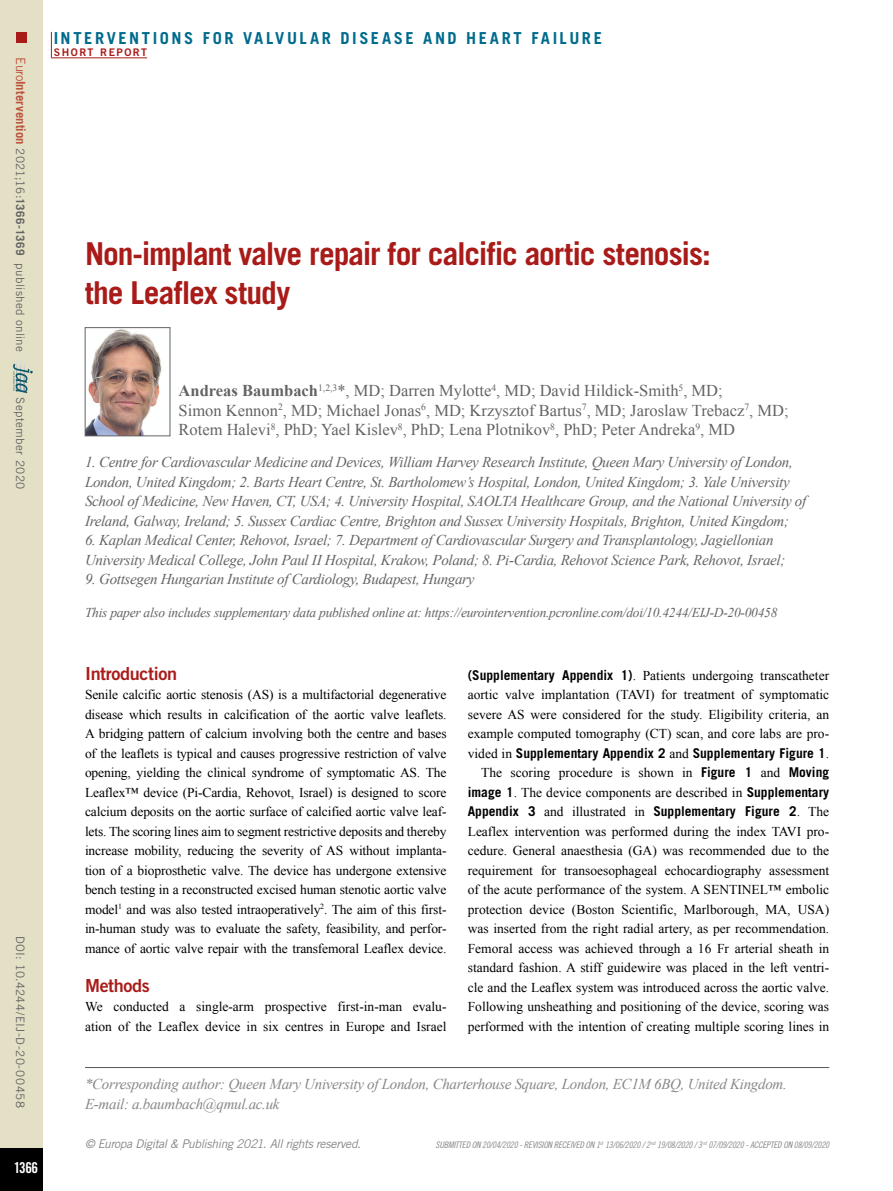
<style>
.page{position:relative;width:893px;height:1191px;background:#fff}
.page>*{position:absolute;margin:0;border:0;box-sizing:border-box;transform-origin:0 0}
.t1{font:700 31.5px/39px "Trade Gothic LT Std";letter-spacing:-.035em;color:#a91b18}
.t2{font:18px "Trade Gothic LT Std Bd 2";letter-spacing:-.02em;color:#a91b18}
.t3{font:16.5px/19.5px "Times New Roman";color:#646363}
.t4{font:700 16.5px "Trade Gothic LT Std";letter-spacing:.155em;color:#006b8d}
.t5{font:italic 15px/19.5px "Times New Roman";letter-spacing:-.02em;color:#646363}
.t6{font:italic 15px/19.5px "Times New Roman";letter-spacing:-.02em;color:#878787}
.t7{font:15px "Trade Gothic LT Std Bd Cn 20";color:#fff}
.t8{font:13.5px/19.5px "Times New Roman";color:#000;text-align:justify}
.t9{font:italic 13.5px "Times New Roman";letter-spacing:-.02em;color:#646363}
.t10{font:700 13.5px "Trade Gothic LT Std";color:#000}
.t11{font:italic 12px "Trade Gothic LT Std";letter-spacing:-.03em;color:#878787}
.t12{font:11.7px "Trade Gothic LT Std";letter-spacing:.03em;color:#646363}
.t13{font:10.5px "Trade Gothic LT Std Bd 2";letter-spacing:.14em;color:#a91b18}
.t14{font:9px "Trade Gothic LT Std Cn 18 Obl";letter-spacing:-.02em;color:#878787}
.s1{font-size:12.75px;color:#bc533d}
.s2{font-weight:700;font-size:12.75px;color:#bc533d}
.s3{font-weight:700}
.s4{font-family:"Trade Gothic LT Std";font-weight:700}
.s5{font-family:"Times New Roman";font-weight:400}
</style>
<div class="page">
<div style="left:0;top:0;width:43px;height:1191px;background:#e4e0c5"></div>
<div style="left:0;top:1148px;width:43px;height:43px;background:#000"></div>
<div style="left:16px;top:32px;width:10px;height:10px;background:#a91b18"></div>
<svg style="left:13px;top:364px;width:20px;height:29px"></svg>
<svg style="left:51px;top:32px;width:1px;height:25px"></svg>
<hr style="left:51px;top:57px;width:96px;height:1px;background:#a91b18">
<hr style="left:85px;top:1067px;width:744px;height:1px;background:#575756">
<img style="left:87px;top:329px;width:75px;height:105px">
<div style="left:85px;top:327px;width:85px;height:109px;border:1px solid #646363"></div>
<p class="t12" style="left:27px;top:57px;width:296px;rotate:90deg"><span class="s1">Euro</span><span class="s2">Intervention</span> 2021;16:<span class="s3">1366-1369</span> published online</p>
<p class="t12" style="left:27px;top:397px;width:93px;rotate:90deg">September 2020</p>
<p class="t4" style="left:54px;top:28px;width:550px">INTERVENTIONS FOR VALVULAR DISEASE AND HEART FAILURE</p>
<p class="t13" style="left:54px;top:45px;width:95px">SHORT REPORT</p>
<h1 class="t1" style="left:85px;top:234px;width:627px">Non-implant valve repair for calcific aortic stenosis: the Leaflex study</h1>
<p class="t3" style="left:179px;top:380px;width:611px"><span class="s3">Andreas Baumbach</span><sup>1,2,3</sup>*, MD; Darren Mylotte<sup>4</sup>, MD; David Hildick-Smith<sup>5</sup>, MD;<br>Simon Kennon<sup>2</sup>, MD; Michael Jonas<sup>6</sup>, MD; Krzysztof Bartus<sup>7</sup>, MD; Jaroslaw Trebacz<sup>7</sup>, MD;<br>Rotem Halevi<sup>8</sup>, PhD; Yael Kislev<sup>8</sup>, PhD; Lena Plotnikov<sup>8</sup>, PhD; Peter Andreka<sup>9</sup>, MD</p>
<p class="t5" style="left:85px;top:452px;width:723px">1. Centre for Cardiovascular Medicine and Devices, William Harvey Research Institute, Queen Mary University of London, London, United Kingdom; 2. Barts Heart Centre, St. Bartholomew’s Hospital, London, United Kingdom; 3. Yale University School of Medicine, New Haven, CT, USA; 4. University Hospital, SAOLTA Healthcare Group, and the National University of Ireland, Galway, Ireland; 5. Sussex Cardiac Centre, Brighton and Sussex University Hospitals, Brighton, United Kingdom;</p>
<p class="t5" style="left:85px;top:530px;width:702px">6. Kaplan Medical Center, Rehovot, Israel; 7. Department of Cardiovascular Surgery and Transplantology, Jagiellonian<br>University Medical College, John Paul II Hospital, Krakow, Poland; 8. Pi-Cardia, Rehovot Science Park, Rehovot, Israel;</p>
<p class="t5" style="left:85px;top:569px;width:391px">9. Gottsegen Hungarian Institute of Cardiology, Budapest, Hungary</p>
<p class="t9" style="left:85px;top:603px;width:694px">This paper also includes supplementary data published online at: https://eurointervention.pcronline.com/doi/10.4244/EIJ-D-20-00458</p>
<p class="t12" style="left:27px;top:935px;width:174px;rotate:90deg">DOI: 10.4244/EIJ-D-20-00458</p>
<p class="t7" style="left:14px;top:1158px;width:26px">1366</p>
<h2 class="t2" style="left:85px;top:662px;width:94px">Introduction</h2>
<p class="t8" style="left:85px;top:684px;width:363px">Senile calcific aortic stenosis (AS) is a multifactorial degenerative disease which results in calcification of the aortic valve leaflets.<br>A bridging pattern of calcium involving both the centre and bases of the leaflets is typical and causes progressive restriction of valve opening, yielding the clinical syndrome of symptomatic AS. The Leaflex™ device (Pi-Cardia, Rehovot, Israel) is designed to score calcium deposits on the aortic surface of calcified aortic valve leaf&shy;lets. The scoring lines aim to segment restrictive deposits and thereby increase mobility, reducing the severity of AS without implanta&shy;tion of a bioprosthetic valve. The device has undergone extensive bench testing in a reconstructed excised human stenotic aortic valve model<sup>1</sup> and was also tested intraoperatively<sup>2</sup>. The aim of this first&shy;in-human study was to evaluate the safety, feasibility, and perfor&shy;mance of aortic valve repair with the transfemoral Leaflex device.</p>
<h2 class="t2" style="left:85px;top:974px;width:66px">Methods</h2>
<p class="t8" style="left:85px;top:996px;width:363px">We conducted a single-arm prospective first-in-man evalu&shy;ation of the Leaflex device in six centres in Europe and Israel</p>
<p class="t8" style="left:468px;top:665px;width:363px"><span class="s4">(Supplementary Appendix 1)</span>. Patients undergoing transcatheter aortic valve implantation (TAVI) for treatment of symptomatic severe AS were considered for the study. Eligibility criteria, an example computed tomography (CT) scan, and core labs are pro-</p>
<p class="t10" style="left:468px;top:744px;width:363px"><span class="s5">vided in</span> Supplementary Appendix 2 <span class="s5">and</span> Supplementary Figure 1<span class="s5">.</span></p>
<p class="t8" style="left:468px;top:762px;width:363px;text-align:right">The scoring procedure is shown in <span class="s4">Figure 1</span> and <span class="s4">Moving image 1</span>. The device components are described in <span class="s4">Supplementary</span></p>
<p class="t10" style="left:468px;top:803px;width:363px">Appendix 3 <span class="s5">and illustrated in</span> Supplementary Figure 2<span class="s5">. The</span></p>
<p class="t8" style="left:468px;top:821px;width:363px">Leaflex intervention was performed during the index TAVI pro&shy;cedure. General anaesthesia (GA) was recommended due to the requirement for transoesophageal echocardiography assessment of the acute performance of the system. A SENTINEL™ embolic protection device (Boston Scientific, Marlborough, MA, USA) was inserted from the right radial artery, as per recommendation.<br>Femoral access was achieved through a 16 Fr arterial sheath in standard fashion. A stiff guidewire was placed in the left ventri&shy;cle and the Leaflex system was introduced across the aortic valve.<br>Following unsheathing and positioning of the device, scoring was performed with the intention of creating multiple scoring lines in</p>
<p class="t6" style="left:85px;top:1074px;width:703px">*Corresponding author: Queen Mary University of London, Charterhouse Square, London, EC1M 6BQ, United Kingdom.<br>E-mail: a.baumbach@qmul.ac.uk</p>
<p class="t11" style="left:85px;top:1137px;width:277px">© Europa Digital &amp; Publishing 2021. All rights reserved.</p>
<p class="t14" style="left:436px;top:1139px;width:395px">SUBMITTED ON 20/04/2020 - REVISION RECEIVED ON 1<sup>st</sup> 13/06/2020 / 2 <sup>nd</sup> 19/08/2020 / 3 <sup>rd</sup> 07/09/2020 - ACCEPTED ON 08/09/2020</p>
</div>
